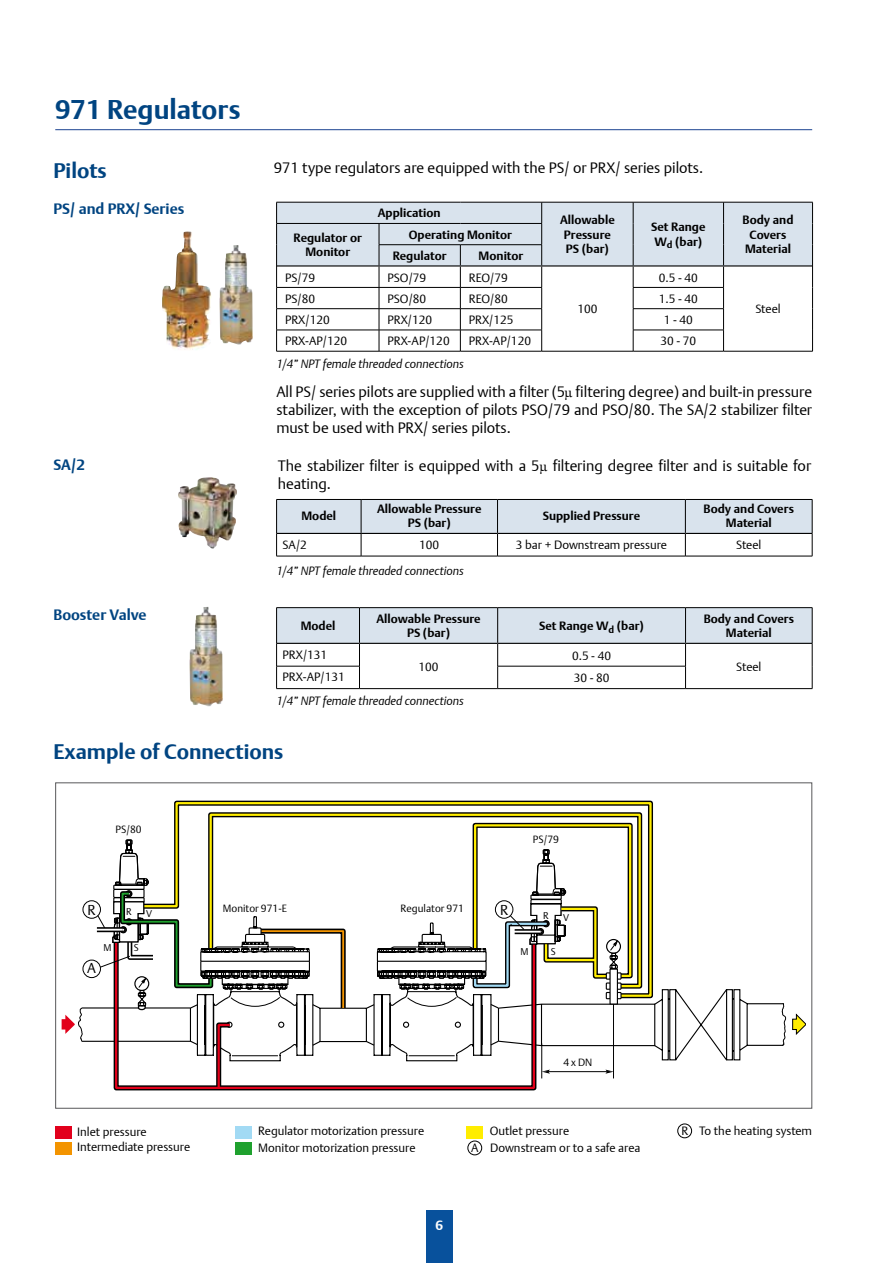
<style>
.page{position:relative;width:893px;height:1263px;background:#fff}
.page>*{position:absolute;margin:0;border:0;box-sizing:border-box;transform-origin:0 0}
.t1{font:700 27px "DTL Argo T";color:#004481}
.t2{font:700 21px "DTL Argo T";color:#004481}
.t3{font:15px/18px "DTL Argo T Light";color:#000;text-align:justify}
.t4{font:700 15px "DTL Argo T";color:#004481}
.t5{font:14.25px "DTL Argo T Light";color:#000}
.t6{font:700 13.5px "DTL Argo T";color:#fff}
.t7{font:12px/15px "DTL Argo T Light";color:#000}
.t8{font:700 12px/14.4px "DTL Argo T";color:#000;text-align:center}
.t9{font:italic 12px "DTL Argo T Light";letter-spacing:-.005em;color:#000}
.t10{font:10.35px "DTL Argo T Light";color:#000}
.t11{font:9.75px "DTL Argo T Light";color:#000}
</style>
<div class="page">
<div style="left:426px;top:1210px;width:26px;height:53px;background:#08519c"></div>
<hr style="left:55px;top:129px;width:757px;height:1px;background:#1b4391">
<img style="left:189px;top:607px;width:34px;height:100px">
<hr style="left:276px;top:351px;width:103px;height:1px;background:#000">
<hr style="left:379px;top:351px;width:81px;height:1px;background:#000">
<hr style="left:460px;top:351px;width:82px;height:1px;background:#000">
<hr style="left:542px;top:351px;width:91px;height:1px;background:#000">
<hr style="left:633px;top:351px;width:90px;height:1px;background:#000">
<hr style="left:723px;top:351px;width:90px;height:1px;background:#000">
<svg style="left:276px;top:202px;width:537px;height:149px"></svg>
<hr style="left:542px;top:265px;width:91px;height:2px;background:#000">
<hr style="left:633px;top:265px;width:90px;height:2px;background:#000">
<hr style="left:723px;top:265px;width:89px;height:2px;background:#000">
<hr style="left:277px;top:265px;width:102px;height:2px;background:#000">
<hr style="left:379px;top:265px;width:81px;height:2px;background:#000">
<hr style="left:460px;top:265px;width:82px;height:2px;background:#000">
<hr style="left:276px;top:308px;width:103px;height:1px;background:#000">
<hr style="left:379px;top:308px;width:81px;height:1px;background:#000">
<hr style="left:460px;top:308px;width:82px;height:1px;background:#000">
<hr style="left:633px;top:308px;width:91px;height:1px;background:#000">
<img style="left:162px;top:231px;width:49px;height:119px">
<img style="left:219px;top:245px;width:34px;height:100px">
<img style="left:178px;top:477px;width:59px;height:71px">
<svg style="left:174px;top:801px;width:479px;height:38px"></svg>
<svg style="left:62px;top:839px;width:724px;height:251px"></svg>
<svg style="left:792px;top:1014px;width:14px;height:21px"></svg>
<div style="left:236px;top:1126px;width:16px;height:13px;background:#a2daf4"></div>
<div style="left:55px;top:1126px;width:17px;height:13px;background:#e2001c"></div>
<div style="left:236px;top:1142px;width:16px;height:12px;background:#1fa12e"></div>
<div style="left:55px;top:1142px;width:17px;height:12px;background:#f39400"></div>
<div style="left:466px;top:1126px;width:16px;height:13px;background:#ffed00"></div>
<div style="left:678px;top:1124px;width:14px;height:14px;border:1px solid #000;border-radius:50%"></div>
<div style="left:468px;top:1141px;width:14px;height:14px;border:1px solid #000;border-radius:50%"></div>
<svg style="left:276px;top:608px;width:537px;height:80px"></svg>
<hr style="left:276px;top:688px;width:83px;height:1px;background:#000">
<hr style="left:359px;top:688px;width:139px;height:1px;background:#000">
<hr style="left:498px;top:688px;width:187px;height:1px;background:#000">
<hr style="left:685px;top:688px;width:127px;height:1px;background:#000">
<hr style="left:276px;top:607px;width:83px;height:1px;background:#000">
<hr style="left:276px;top:608px;width:1px;height:35px;background:#000">
<hr style="left:359px;top:607px;width:139px;height:1px;background:#000">
<hr style="left:359px;top:608px;width:1px;height:35px;background:#000">
<hr style="left:498px;top:607px;width:187px;height:1px;background:#000">
<hr style="left:497px;top:608px;width:1px;height:35px;background:#000">
<hr style="left:685px;top:607px;width:127px;height:1px;background:#000">
<hr style="left:685px;top:608px;width:1px;height:35px;background:#000">
<hr style="left:812px;top:608px;width:1px;height:35px;background:#000">
<hr style="left:277px;top:643px;width:82px;height:1px;background:#000">
<hr style="left:359px;top:643px;width:139px;height:1px;background:#000">
<hr style="left:498px;top:643px;width:187px;height:1px;background:#000">
<hr style="left:685px;top:643px;width:127px;height:1px;background:#000">
<svg style="left:276px;top:499px;width:537px;height:57px"></svg>
<hr style="left:276px;top:556px;width:85px;height:1px;background:#000">
<hr style="left:361px;top:556px;width:136px;height:1px;background:#000">
<hr style="left:497px;top:556px;width:188px;height:1px;background:#000">
<hr style="left:685px;top:556px;width:127px;height:1px;background:#000">
<hr style="left:276px;top:499px;width:85px;height:1px;background:#000">
<hr style="left:276px;top:500px;width:1px;height:33px;background:#000">
<hr style="left:361px;top:499px;width:136px;height:1px;background:#000">
<hr style="left:361px;top:500px;width:1px;height:33px;background:#000">
<hr style="left:497px;top:499px;width:188px;height:1px;background:#000">
<hr style="left:497px;top:500px;width:1px;height:33px;background:#000">
<hr style="left:685px;top:499px;width:127px;height:1px;background:#000">
<hr style="left:685px;top:500px;width:1px;height:33px;background:#000">
<hr style="left:812px;top:500px;width:1px;height:33px;background:#000">
<hr style="left:277px;top:533px;width:84px;height:1px;background:#000">
<hr style="left:361px;top:533px;width:136px;height:1px;background:#000">
<hr style="left:497px;top:533px;width:188px;height:1px;background:#000">
<hr style="left:685px;top:533px;width:127px;height:1px;background:#000">
<h1 class="t1" style="left:55px;top:94px;width:187px">971 Regulators</h1>
<h2 class="t2" style="left:54px;top:158px;width:55px">Pilots</h2>
<p class="t4" style="left:54px;top:200px;width:132px">PS/ and PRX/ Series</p>
<p class="t4" style="left:54px;top:456px;width:33px">SA/2</p>
<p class="t4" style="left:54px;top:606px;width:95px">Booster Valve</p>
<p class="t3" style="left:274px;top:159px;width:431px">971 type regulators are equipped with the PS/ or PRX/ series pilots.</p>
<p class="t8" style="left:378px;top:206px;width:64px">Application</p>
<p class="t8" style="left:294px;top:230px;width:70px">Regulator or<br>Monitor</p>
<p class="t8" style="left:393px;top:224px;width:121px;line-height:21px;text-align:left;text-indent:16px">Operating Monitor<br>Regulator</p>
<p class="t8" style="left:479px;top:248px;width:46px">Monitor</p>
<p class="t7" style="left:285px;top:270px;width:32px">PS/79</p>
<p class="t7" style="left:387px;top:270px;width:40px">PSO/79</p>
<p class="t7" style="left:469px;top:270px;width:40px">REO/79</p>
<p class="t8" style="left:560px;top:213px;width:56px">Allowable<br>Pressure<br>PS (bar)</p>
<p class="t8" style="left:651px;top:220px;width:56px;text-align:left">Set Range<br>W<sub>d</sub> (bar)</p>
<p class="t8" style="left:743px;top:213px;width:52px">Body and<br>Covers<br>Material</p>
<p class="t7" style="left:659px;top:270px;width:41px">0.5 - 40</p>
<p class="t7" style="left:285px;top:291px;width:32px">PS/80</p>
<p class="t7" style="left:387px;top:291px;width:40px">PSO/80</p>
<p class="t7" style="left:469px;top:291px;width:40px">REO/80</p>
<p class="t7" style="left:659px;top:291px;width:41px">1.5 - 40</p>
<p class="t7" style="left:285px;top:312px;width:46px">PRX/120</p>
<p class="t7" style="left:387px;top:312px;width:46px">PRX/120</p>
<p class="t7" style="left:469px;top:312px;width:46px">PRX/125</p>
<p class="t7" style="left:664px;top:312px;width:31px">1 - 40</p>
<p class="t7" style="left:285px;top:333px;width:64px">PRX-AP/120</p>
<p class="t7" style="left:387px;top:333px;width:64px">PRX-AP/120</p>
<p class="t7" style="left:469px;top:333px;width:64px">PRX-AP/120</p>
<p class="t7" style="left:660px;top:333px;width:37px">30 - 70</p>
<p class="t7" style="left:577px;top:302px;width:22px">100</p>
<p class="t9" style="left:276px;top:356px;width:189px">1/4” NPT female threaded connections</p>
<p class="t7" style="left:755px;top:302px;width:27px">Steel</p>
<p class="t3" style="left:276px;top:382px;width:537px">All PS/ series pilots are supplied with a filter (5µ filtering degree) and built-in pressure stabilizer, with the exception of pilots PSO/79 and PSO/80. The SA/2 stabilizer filter must be used with PRX/ series pilots.</p>
<p class="t3" style="left:278px;top:456px;width:535px">The stabilizer filter is equipped with a 5µ filtering degree filter and is suitable for heating.</p>
<p class="t8" style="left:301px;top:509px;width:36px">Model</p>
<p class="t8" style="left:377px;top:501px;width:106px">Allowable Pressure<br>PS (bar)</p>
<p class="t8" style="left:543px;top:509px;width:99px">Supplied Pressure</p>
<p class="t8" style="left:704px;top:501px;width:92px">Body and Covers<br>Material</p>
<p class="t7" style="left:283px;top:537px;width:26px">SA/2</p>
<p class="t7" style="left:419px;top:538px;width:22px">100</p>
<p class="t7" style="left:516px;top:537px;width:153px">3 bar + Downstream pressure</p>
<p class="t7" style="left:736px;top:538px;width:27px">Steel</p>
<p class="t9" style="left:276px;top:563px;width:189px">1/4” NPT female threaded connections</p>
<p class="t8" style="left:301px;top:619px;width:36px">Model</p>
<p class="t8" style="left:376px;top:611px;width:106px">Allowable Pressure<br>PS (bar)</p>
<p class="t8" style="left:539px;top:619px;width:106px">Set Range W<sub>d</sub> (bar)</p>
<p class="t8" style="left:704px;top:611px;width:92px">Body and Covers<br>Material</p>
<p class="t7" style="left:283px;top:647px;width:46px">PRX/131</p>
<p class="t7" style="left:419px;top:659px;width:22px">100</p>
<p class="t7" style="left:572px;top:648px;width:41px">0.5 - 40</p>
<p class="t7" style="left:736px;top:659px;width:27px">Steel</p>
<p class="t7" style="left:283px;top:670px;width:64px">PRX-AP/131</p>
<p class="t7" style="left:574px;top:670px;width:37px">30 - 80</p>
<p class="t9" style="left:276px;top:693px;width:189px">1/4” NPT female threaded connections</p>
<h2 class="t2" style="left:54px;top:739px;width:231px">Example of Connections</h2>
<p class="t10" style="left:116px;top:823px;width:28px">PS/80</p>
<p class="t10" style="left:533px;top:833px;width:28px">PS/79</p>
<p class="t10" style="left:223px;top:902px;width:65px">Monitor 971-E</p>
<p class="t10" style="left:401px;top:902px;width:65px">Regulator 971</p>
<p class="t5" style="left:88px;top:901px;width:10px">R</p>
<p class="t11" style="left:146px;top:908px;width:8px">V</p>
<p class="t5" style="left:500px;top:901px;width:10px">R</p>
<p class="t11" style="left:104px;top:942px;width:10px">M</p>
<p class="t11" style="left:134px;top:942px;width:6px">S</p>
<p class="t11" style="left:126px;top:906px;width:7px">R</p>
<p class="t5" style="left:87px;top:960px;width:10px">A</p>
<p class="t11" style="left:543px;top:909px;width:7px">R</p>
<p class="t11" style="left:563px;top:911px;width:8px">V</p>
<p class="t11" style="left:520px;top:945px;width:10px">M</p>
<p class="t11" style="left:551px;top:945px;width:6px">S</p>
<p class="t10" style="left:563px;top:1056px;width:31px">4 x DN</p>
<p class="t7" style="left:77px;top:1124px;width:115px">Inlet pressure<br>Intermediate pressure</p>
<p class="t7" style="left:258px;top:1123px;width:167px">Regulator motorization pressure</p>
<p class="t7" style="left:490px;top:1123px;width:81px">Outlet pressure</p>
<p class="t7" style="left:490px;top:1140px;width:152px">Downstream or to a safe area</p>
<p class="t7" style="left:258px;top:1140px;width:159px">Monitor motorization pressure</p>
<p class="t7" style="left:471px;top:1140px;width:9px">A</p>
<p class="t6" style="left:436px;top:1217px;width:9px">6</p>
<p class="t7" style="left:681px;top:1123px;width:8px">R</p>
<p class="t7" style="left:699px;top:1123px;width:115px">To the heating system</p>
</div>
